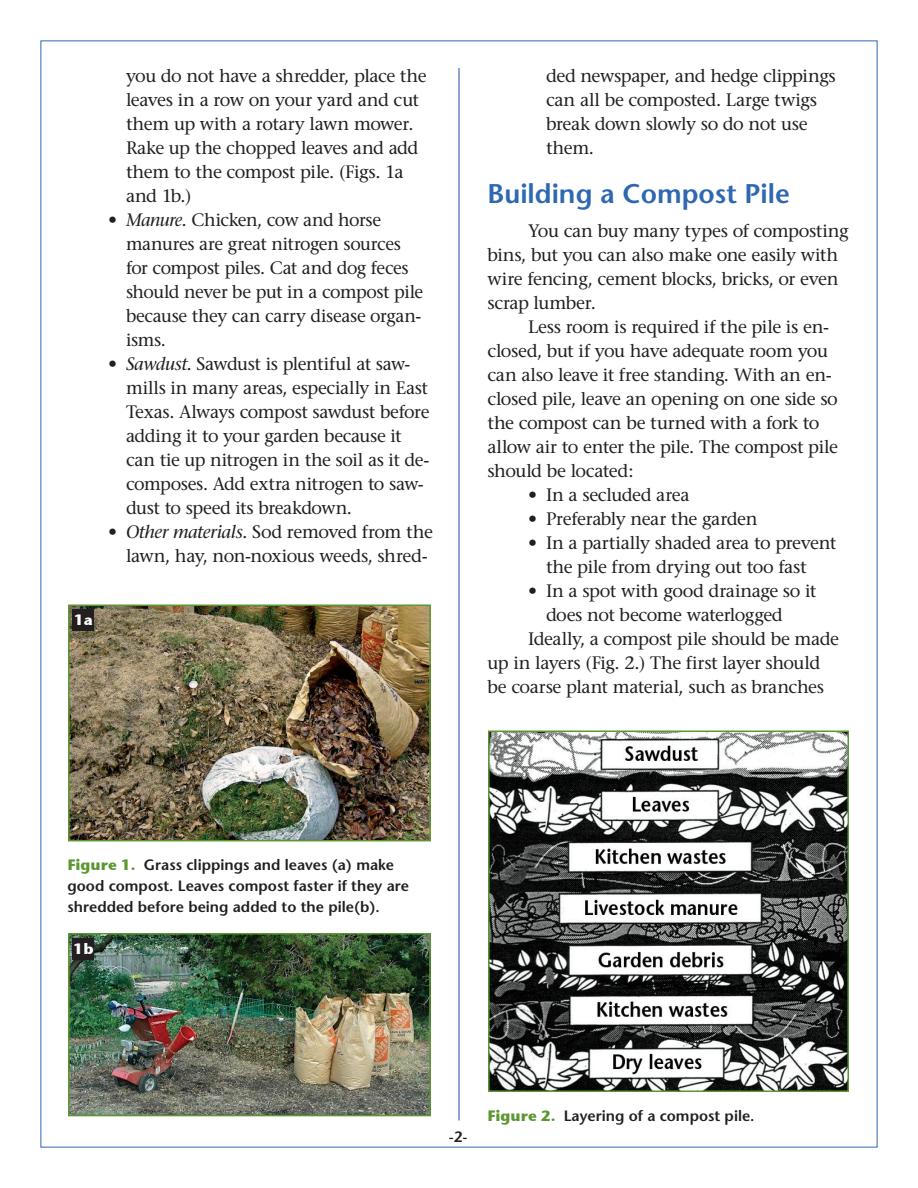
<style>
.page{position:relative;width:918px;height:1188px;background:#fff}
.page>*{position:absolute;margin:0;border:0;box-sizing:border-box;transform-origin:0 0}
.Subhed_paragraphs_sp{font:600 27px "Stone Sans";color:#2e67b2}
.tabs{font:18px/24px "Stone Serif";letter-spacing:-.025em;color:#231f20}
.Paragraf_indent{font:18px/24px "Stone Serif";letter-spacing:-.025em;color:#231f20}
.t1{font:600 15px/21px "Stone Sans";color:#231f20}
.t2{font:700 15px "Stone Sans ITC";color:#fff}
.s1{font-style:italic}
.s2{font-family:"Stone Sans ITC";font-weight:700;color:#5c9731}
</style>
<div class="page">
<hr style="left:458px;top:68px;width:2px;height:1053px;background:#6f86c3">
<img style="left:491px;top:733px;width:355px;height:356px">
<div style="left:488px;top:730px;width:361px;height:362px;border:2px solid #5c9731"></div>
<img style="left:71px;top:607px;width:357px;height:231px">
<div style="left:68px;top:604px;width:363px;height:237px;border:2px solid #5c9731"></div>
<img style="left:71px;top:936px;width:357px;height:177px">
<div style="left:68px;top:933px;width:363px;height:183px;border:2px solid #5c9731"></div>
<div style="left:73px;top:938px;width:21px;height:21px;background:#231f20"></div>
<div style="left:73px;top:609px;width:21px;height:21px;background:#231f20"></div>
<p class="tabs" style="left:126px;top:63px;width:302px">you do not have a shredder, place the leaves in a row on your yard and cut them up with a rotary lawn mower.<br>Rake up the chopped leaves and add them to the compost pile. (Figs. 1a and 1b.)</p>
<p class="tabs" style="left:126px;top:207px;width:299px;text-indent:-18px">• <span class="s1">Manure.</span> Chicken, cow and horse manures are great nitrogen sources for compost piles. Cat and dog feces should never be put in a compost pile because they can carry disease organ&shy;isms.</p>
<p class="tabs" style="left:126px;top:351px;width:305px;text-indent:-18px">• <span class="s1">Sawdust.</span> Sawdust is plentiful at saw&shy;mills in many areas, especially in East Texas. Always compost sawdust before adding it to your garden because it can tie up nitrogen in the soil as it de&shy;composes. Add extra nitrogen to saw&shy;dust to speed its breakdown.</p>
<p class="tabs" style="left:108px;top:519px;width:326px;text-align:right">• <span class="s1">Other materials.</span> Sod removed from the lawn, hay, non-noxious weeds, shred-</p>
<p class="t2" style="left:74px;top:606px;width:21px">1a</p>
<p class="tabs" style="left:546px;top:64px;width:291px">ded newspaper, and hedge clippings can all be composted. Large twigs break down slowly so do not use them.</p>
<p class="Subhed_paragraphs_sp" style="left:488px;top:176px;width:304px">Building a Compost Pile</p>
<p class="Paragraf_indent" style="left:488px;top:219px;width:363px;text-indent:40px">You can buy many types of composting bins, but you can also make one easily with wire fencing, cement blocks, bricks, or even scrap lumber.</p>
<p class="Paragraf_indent" style="left:488px;top:315px;width:352px;text-indent:40px">Less room is required if the pile is en&shy;closed, but if you have adequate room you can also leave it free standing. With an en&shy;closed pile, leave an opening on one side so the compost can be turned with a fork to allow air to enter the pile. The compost pile should be located:</p>
<p class="tabs" style="left:528px;top:483px;width:163px">• In a secluded area</p>
<p class="tabs" style="left:528px;top:507px;width:231px">• Preferably near the garden</p>
<p class="tabs" style="left:546px;top:531px;width:292px;text-indent:-18px">• In a partially shaded area to prevent the pile from drying out too fast</p>
<p class="tabs" style="left:546px;top:579px;width:272px;text-indent:-18px">• In a spot with good drainage so it does not become waterlogged</p>
<p class="Paragraf_indent" style="left:488px;top:627px;width:353px;text-indent:40px">Ideally, a compost pile should be made up in layers (Fig. 2.) The first layer should be coarse plant material, such as branches</p>
<p class="t1" style="left:68px;top:854px;width:343px"><span class="s2">Figure 1.</span> Grass clippings and leaves (a) make good compost. Leaves compost faster if they are shredded before being added to the pile(b).</p>
<p class="t2" style="left:73px;top:935px;width:22px">1b</p>
<p class="t1" style="left:449px;top:1126px;width:20px">-2-</p>
<p class="t1" style="left:488px;top:1105px;width:269px"><span class="s2">Figure 2.</span> Layering of a compost pile.</p>
</div>
